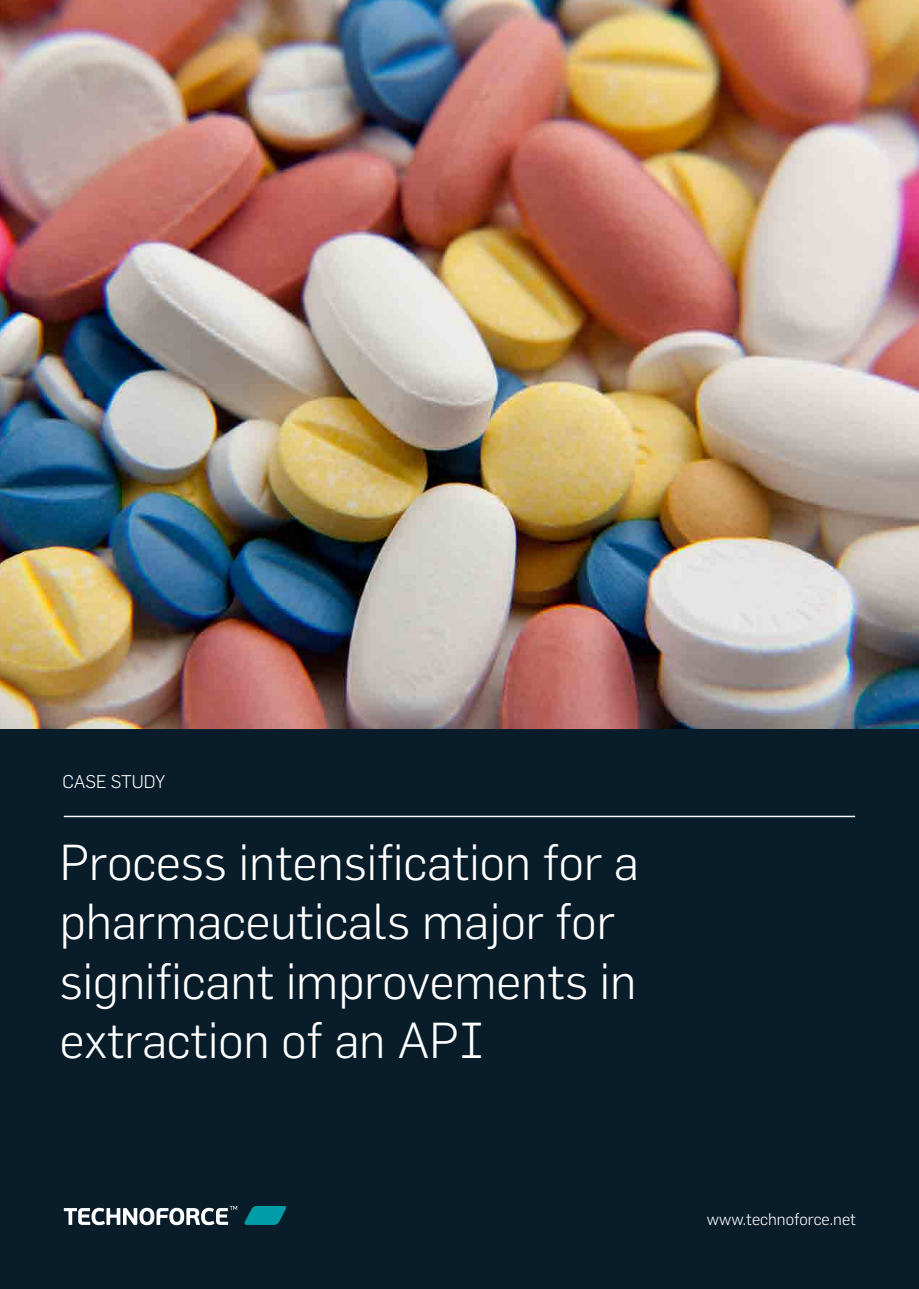
<style>
.page{position:relative;width:919px;height:1289px;background:#fff}
.page>*{position:absolute;margin:0;border:0;box-sizing:border-box;transform-origin:0 0}
.t1{font:300 49.5px/59.4px "Flama";color:#fff}
.t2{font:300 18px "Flama";color:#fff}
.t3{font:300 16.5px "Flama";color:#fff}
</style>
<div class="page">
<div style="left:0;top:0;width:918px;height:1288px;background:#081c29"></div>
<svg style="left:64px;top:1205px;width:173px;height:20px"></svg>
<svg style="left:244px;top:1206px;width:42px;height:18px"></svg>
<hr style="left:64px;top:815px;width:791px;height:2px;background:#fff">
<img style="left:0;top:0;width:918px;height:728px">
<p class="t2" style="left:63px;top:771px;width:104px">CASE STUDY</p>
<p class="t1" style="left:60px;top:832px;width:580px">Process intensification for a pharmaceuticals major for significant improvements in extraction of an API</p>
<p class="t3" style="left:706px;top:1209px;width:151px">www.technoforce.net</p>
</div>
